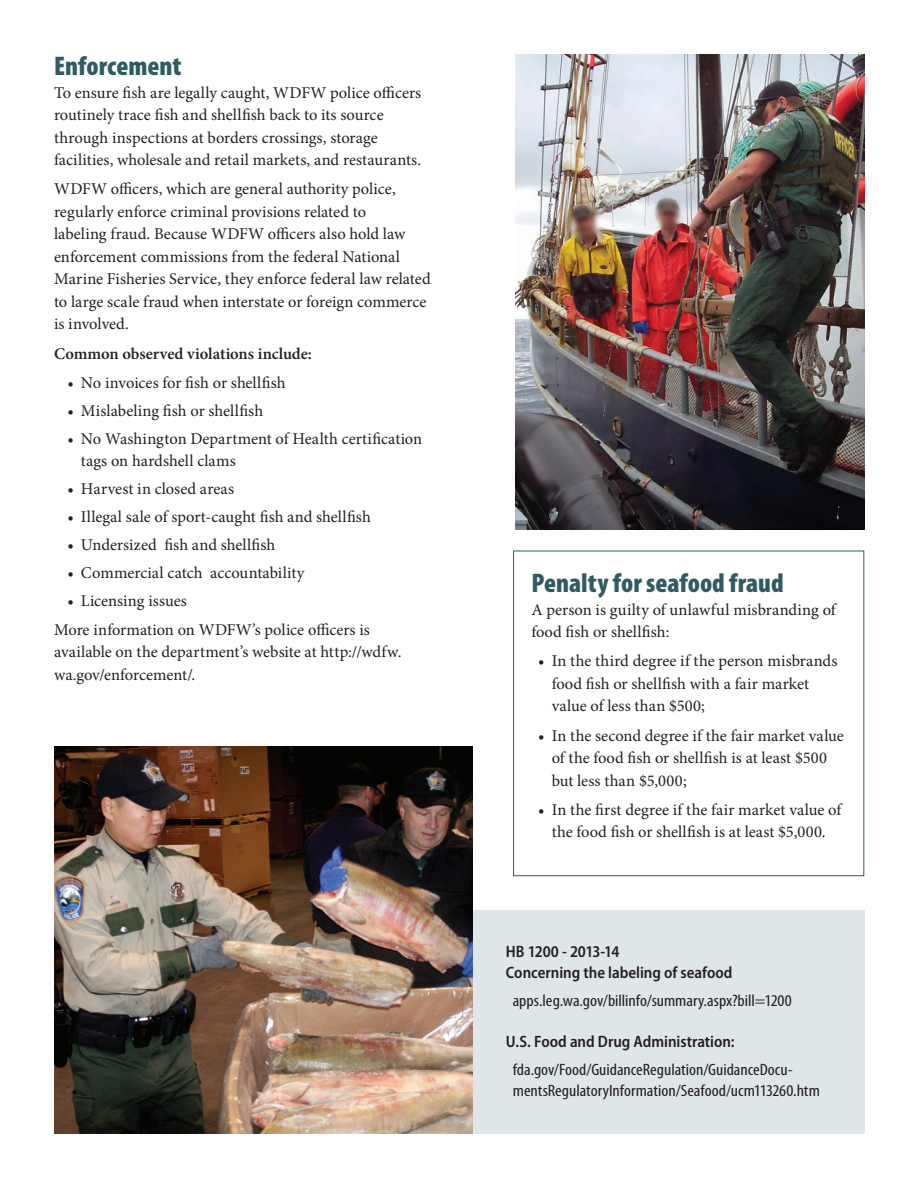
<style>
.page{position:relative;width:918px;height:1188px;background:#fff}
.page>*{position:absolute;margin:0;border:0;box-sizing:border-box;transform-origin:0 0}
.t1{font:900 condensed 27px "Myriad Pro";color:#305b63}
.t2{font:16.5px/22.5px "Minion Pro";color:#231f20}
.t3{font:condensed 16.5px/21px "Myriad Pro";color:#231f20;scale:1.1 1}
.t4{font:600 semi-condensed 16.5px/21px "Myriad Pro";color:#231f20}
.t5{font:600 16.5px "Minion Pro";letter-spacing:-.005em;color:#231f20}
</style>
<div class="page">
<div style="left:446px;top:910px;width:418px;height:224px;background:#dee6e9"></div>
<img style="left:515px;top:55px;width:349px;height:475px">
<div style="left:513px;top:551px;width:351px;height:325px;border:1px solid #305b63"></div>
<img style="left:54px;top:747px;width:419px;height:387px">
<h1 class="t1" style="left:54px;top:49px;width:129px">Enforcement</h1>
<p class="t2" style="left:54px;top:81px;width:369px">To ensure fish are legally caught, WDFW police officers routinely trace fish and shellfish back to its source through inspections at borders crossings, storage facilities, wholesale and retail markets, and restaurants.</p>
<p class="t2" style="left:54px;top:178px;width:378px">WDFW officers, which are general authority police, regularly enforce criminal provisions related to<br>labeling fraud. Because WDFW officers also hold law enforcement commissions from the federal National Marine Fisheries Service, they enforce federal law related to large scale fraud when interstate or foreign commerce is involved.</p>
<p class="t5" style="left:54px;top:342px;width:259px">Common observed violations include:</p>
<p class="t2" style="left:67px;top:371px;width:220px">• No invoices for fish or shellfish</p>
<p class="t2" style="left:67px;top:399px;width:197px">• Mislabeling fish or shellfish</p>
<p class="t2" style="left:81px;top:427px;width:343px;text-indent:-13px">• No Washington Department of Health certification tags on hardshell clams</p>
<p class="t2" style="left:67px;top:478px;width:168px">• Harvest in closed areas</p>
<p class="t2" style="left:67px;top:505px;width:305px">• Illegal sale of sport-caught fish and shellfish</p>
<p class="t2" style="left:67px;top:533px;width:209px">• Undersized fish and shellfish</p>
<p class="t2" style="left:67px;top:561px;width:239px">• Commercial catch accountability</p>
<p class="t2" style="left:54px;top:586px;width:318px;line-height:29.2px;text-indent:13px">• Licensing issues<br>More information on WDFW’s police officers is</p>
<p class="t2" style="left:54px;top:641px;width:349px">available on the department’s website at http://wdfw. wa.gov/enforcement/.</p>
<h1 class="t1" style="left:531px;top:566px;width:254px">Penalty for seafood fraud</h1>
<p class="t2" style="left:531px;top:598px;width:306px">A person is guilty of unlawful misbranding of food fish or shellfish:</p>
<p class="t2" style="left:552px;top:650px;width:287px;text-indent:-13px">• In the third degree if the person misbrands food fish or shellfish with a fair market value of less than $500;</p>
<p class="t2" style="left:552px;top:724px;width:294px;text-indent:-13px">• In the second degree if the fair market value of the food fish or shellfish is at least $500 but less than $5,000;</p>
<p class="t2" style="left:538px;top:798px;width:305px;text-align:center">• In the first degree if the fair market value of the food fish or shellfish is at least $5,000.</p>
<p class="t4" style="left:506px;top:942px;width:228px">HB 1200 - 2013-14<br>Concerning the labeling of seafood</p>
<p class="t3" style="left:513px;top:990px;width:255px">apps.leg.wa.gov/billinfo/summary.aspx?bill=1200</p>
<p class="t4" style="left:506px;top:1032px;width:230px">U.S. Food and Drug Administration:</p>
<p class="t3" style="left:513px;top:1059px;width:281px">fda.gov/Food/GuidanceRegulation/GuidanceDocu&shy;mentsRegulatoryInformation/Seafood/ucm113260.htm</p>
</div>
